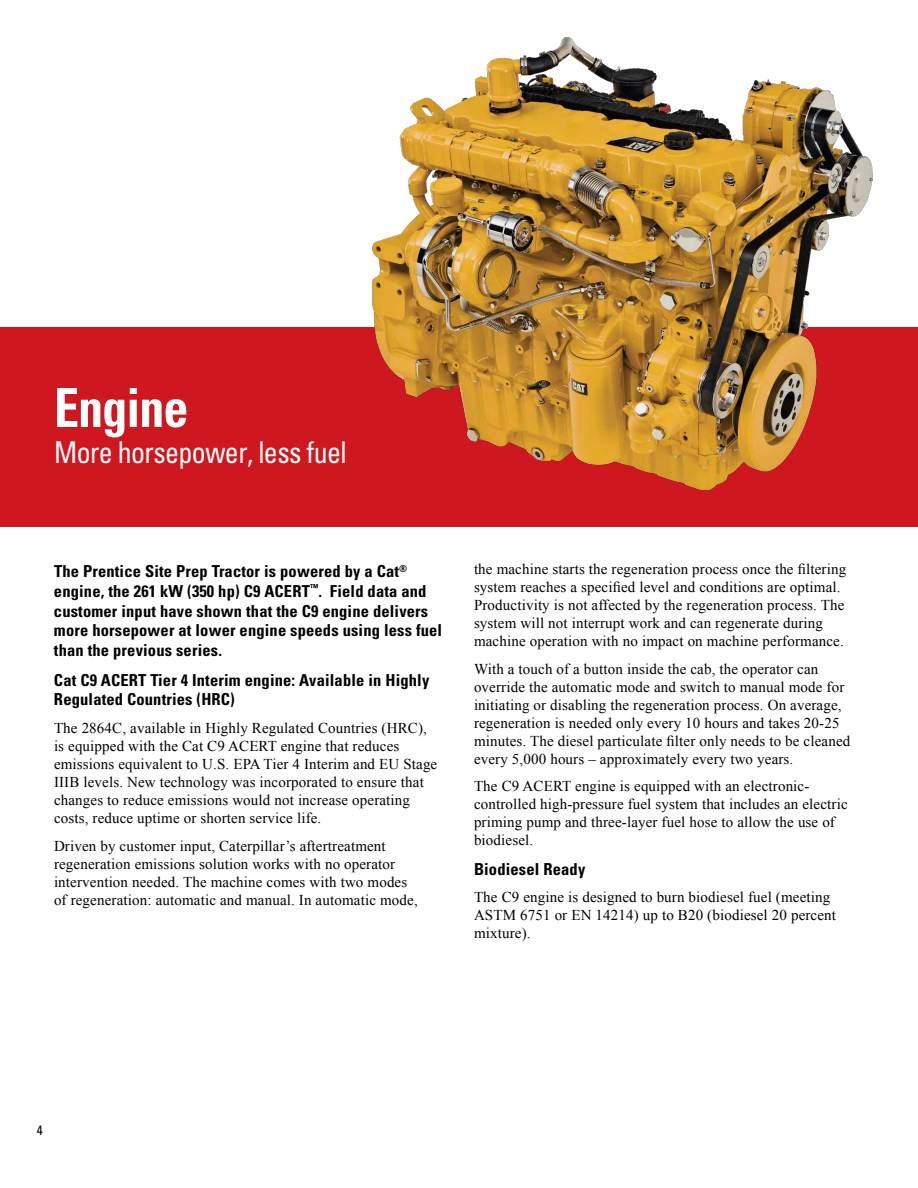
<style>
.page{position:relative;width:918px;height:1188px;background:#fff}
.page>*{position:absolute;margin:0;border:0;box-sizing:border-box;transform-origin:0 0}
.t1{font:700 condensed 54px "Univers";letter-spacing:-.02em;color:#fff;scale:.93 1}
.t2{font:condensed 30px "Univers";letter-spacing:-.02em;color:#fff;scale:.93 1}
.t3{font:700 condensed 16.5px/19.8px "Univers";letter-spacing:.01em;color:#000}
.t4{font:15px/18px "Times New Roman";letter-spacing:.01em;color:#000}
.t5{font:condensed 13.5px "Univers";color:#000}
</style>
<div class="page">
<div style="left:0;top:327px;width:918px;height:199px;background:#ce171e"></div>
<img style="left:372px;top:37px;width:501px;height:454px">
<h1 class="t1" style="left:54px;top:375px;width:146px">Engine</h1>
<h2 class="t2" style="left:54px;top:433px;width:316px">More horsepower, less fuel</h2>
<p class="t3" style="left:54px;top:561px;width:390px">The Prentice Site Prep Tractor is powered by a Cat<sup>® </sup>engine, the 261 kW (350 hp) C9 ACERT<sup>™</sup>. Field data and customer input have shown that the C9 engine delivers more horsepower at lower engine speeds using less fuel than the previous series.</p>
<p class="t3" style="left:54px;top:670px;width:377px">Cat C9 ACERT Tier 4 Interim engine: Available in Highly<br>Regulated Countries (HRC)</p>
<p class="t4" style="left:54px;top:719px;width:385px">The 2864C, available in Highly Regulated Countries (HRC), is equipped with the Cat C9 ACERT engine that reduces emissions equivalent to U.S. EPA Tier 4 Interim and EU Stage IIIB levels. New technology was incorporated to ensure that changes to reduce emissions would not increase operating costs, reduce uptime or shorten service life.</p>
<p class="t4" style="left:54px;top:836px;width:365px">Driven by customer input, Caterpillar’s aftertreatment regeneration emissions solution works with no operator intervention needed. The machine comes with two modes of regeneration: automatic and manual. In automatic mode,</p>
<p class="t4" style="left:474px;top:560px;width:374px">the machine starts the regeneration process once the filtering system reaches a specified level and conditions are optimal.<br>Productivity is not affected by the regeneration process. The system will not interrupt work and can regenerate during machine operation with no impact on machine performance.</p>
<p class="t4" style="left:474px;top:660px;width:378px">With a touch of a button inside the cab, the operator can override the automatic mode and switch to manual mode for initiating or disabling the regeneration process. On average, regeneration is needed only every 10 hours and takes 20-25 minutes. The diesel particulate filter only needs to be cleaned every 5,000 hours – approximately every two years.</p>
<p class="t4" style="left:474px;top:777px;width:375px">The C9 ACERT engine is equipped with an electronic&shy;controlled high-pressure fuel system that includes an electric priming pump and three-layer fuel hose to allow the use of biodiesel.</p>
<p class="t3" style="left:474px;top:859px;width:113px">Biodiesel Ready</p>
<p class="t4" style="left:474px;top:888px;width:364px">The C9 engine is designed to burn biodiesel fuel (meeting<br>ASTM 6751 or EN 14214) up to B20 (biodiesel 20 percent mixture).</p>
<p class="t5" style="left:37px;top:1122px;width:7px">4</p>
</div>
